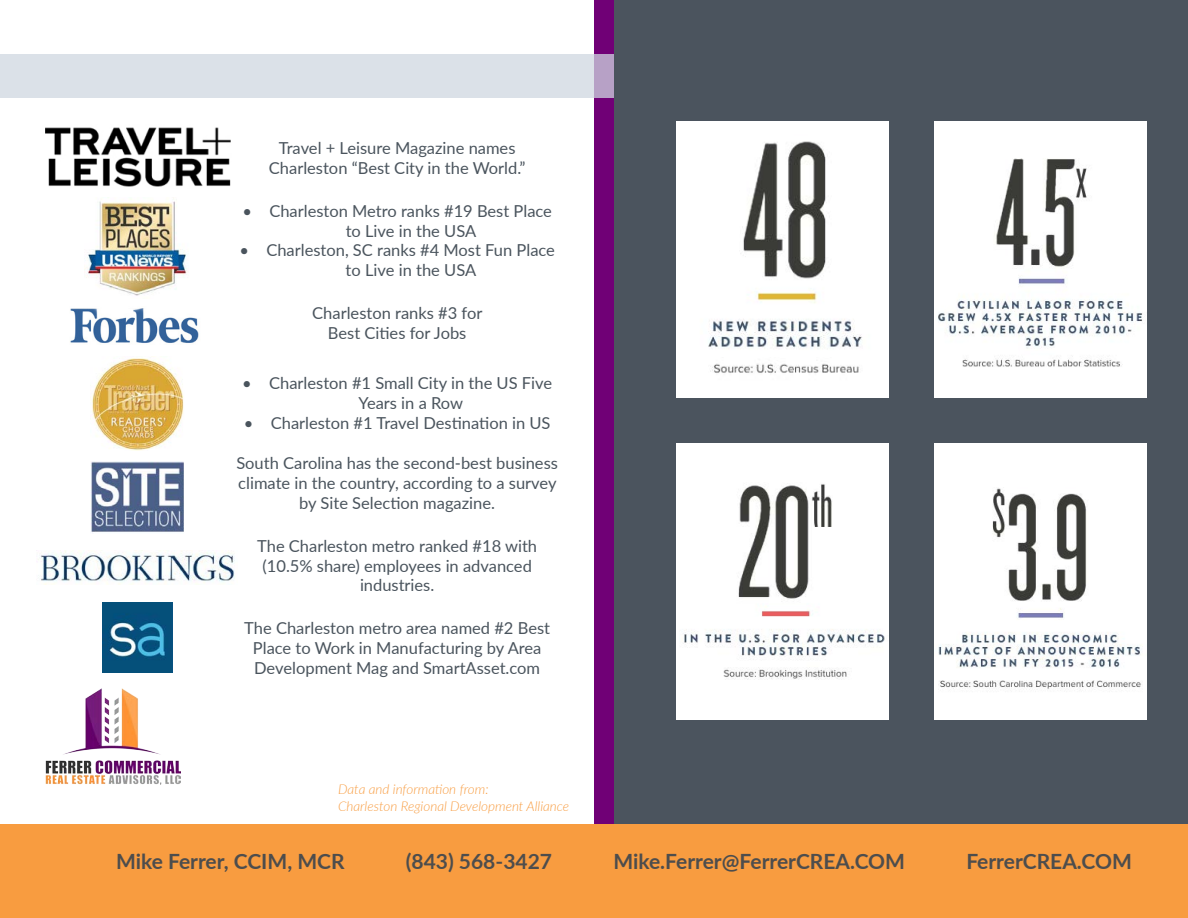
<style>
.page{position:relative;width:1188px;height:918px;background:#fff}
.page>*{position:absolute;margin:0;border:0;box-sizing:border-box;transform-origin:0 0}
.t1{font:700 21px "Lato";color:#4d4d4d}
.H1_headline{font:16.5px/19.8px "Lato";color:#4a545d}
.B1_basic_text{font:italic 300 13.5px "Lato";color:#f89c40}
</style>
<div class="page">
<div style="left:613px;top:0;width:575px;height:831px;background:#4b545e"></div>
<div style="left:594px;top:0;width:19px;height:831px;background:#700076"></div>
<div style="left:0;top:54px;width:613px;height:44px;background:#dbe1e8"></div>
<div style="left:934px;top:122px;width:212px;height:276px;background:#fff"></div>
<img style="left:938px;top:158px;width:205px;height:209px">
<div style="left:676px;top:122px;width:212px;height:276px;background:#fff"></div>
<img style="left:708px;top:141px;width:154px;height:232px">
<div style="left:934px;top:443px;width:212px;height:277px;background:#fff"></div>
<img style="left:938px;top:488px;width:203px;height:202px">
<div style="left:676px;top:443px;width:212px;height:277px;background:#fff"></div>
<img style="left:684px;top:484px;width:201px;height:196px">
<div style="left:0;top:824px;width:1188px;height:94px;background:#f89c40"></div>
<img style="left:45px;top:688px;width:135px;height:96px">
<img style="left:90px;top:356px;width:94px;height:94px">
<img style="left:70px;top:308px;width:129px;height:35px">
<img style="left:85px;top:199px;width:102px;height:97px">
<img style="left:91px;top:462px;width:92px;height:70px">
<img style="left:38px;top:550px;width:197px;height:34px">
<img style="left:102px;top:602px;width:70px;height:70px">
<img style="left:45px;top:127px;width:186px;height:60px">
<p class="H1_headline" style="left:279px;top:138px;width:238px">Travel + Leisure Magazine names</p>
<p class="H1_headline" style="left:269px;top:157px;width:258px">Charleston “Best City in the World.”</p>
<p class="H1_headline" style="left:346px;top:200px;width:208px;text-indent:-103px">• Charleston Metro ranks #19 Best Place to Live in the USA</p>
<p class="H1_headline" style="left:346px;top:240px;width:211px;text-indent:-106px">• Charleston, SC ranks #4 Most Fun Place to Live in the USA</p>
<p class="H1_headline" style="left:312px;top:302px;width:172px">Charleston ranks #3 for</p>
<p class="H1_headline" style="left:328px;top:322px;width:140px">Best Cities for Jobs</p>
<p class="H1_headline" style="left:359px;top:373px;width:195px;text-indent:-116px">• Charleston #1 Small City in the US Five<br>Years in a Row</p>
<p class="H1_headline" style="left:244px;top:412px;width:308px">• Charleston #1 Travel Destination in US</p>
<p class="H1_headline" style="left:236px;top:453px;width:323px;text-align:center">South Carolina has the second-best business climate in the country, according to a survey by Site Selection magazine.</p>
<p class="H1_headline" style="left:257px;top:535px;width:281px;text-align:center">The Charleston metro ranked #18 with (10.5% share) employees in advanced industries.</p>
<p class="H1_headline" style="left:244px;top:618px;width:307px;text-align:center">The Charleston metro area named #2 Best<br>Place to Work in Manufacturing by Area<br>Development Mag and SmartAsset.com</p>
<p class="B1_basic_text" style="left:338px;top:780px;width:152px">Data and information from:</p>
<p class="B1_basic_text" style="left:338px;top:797px;width:233px">Charleston Regional Development Alliance</p>
<p class="t1" style="left:116px;top:846px;width:230px">Mike Ferrer, CCIM, MCR</p>
<p class="t1" style="left:406px;top:846px;width:148px">(843) 568-3427</p>
<p class="t1" style="left:613px;top:846px;width:293px">Mike.Ferrer@FerrerCREA.COM</p>
<p class="t1" style="left:966px;top:846px;width:167px">FerrerCREA.COM</p>
</div>
